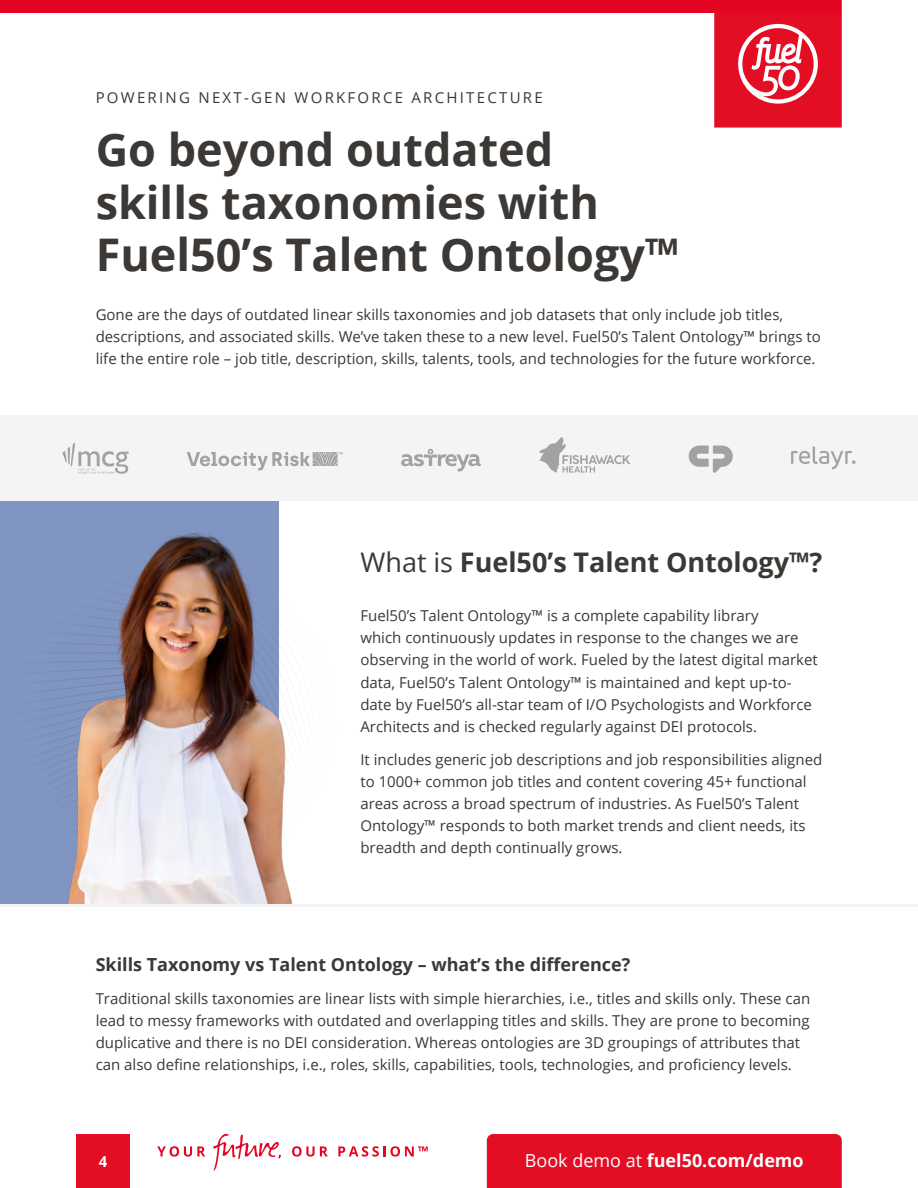
<style>
.page{position:relative;width:918px;height:1188px;background:#fff}
.page>*{position:absolute;margin:0;border:0;box-sizing:border-box;transform-origin:0 0}
.t1{font:700 45px/52.5px "Open Sans";color:#3b3835}
.t2{font:700 27px "Open Sans";color:#3b3835}
.t3{font:700 18px "Open Sans";color:#3b3835}
.t4{font:700 18px "Open Sans";color:#fff}
.t5{font:15px/22.2px "Open Sans";color:#3b3835}
.t6{font:15px "Open Sans";letter-spacing:.15em;color:#3b3835}
.t7{font:700 15px "Open Sans";color:#fff}
.s1{font-weight:400}
</style>
<div class="page">
<div style="left:76px;top:1134px;width:54px;height:54px;background:#e30d24"></div>
<svg style="left:714px;top:0;width:128px;height:128px;background:#e73245"></svg>
<div style="left:0;top:0;width:841px;height:13px;background:#e40523"></div>
<svg style="left:157px;top:1146px;width:48px;height:11px"></svg>
<svg style="left:213px;top:1134px;width:68px;height:37px"></svg>
<svg style="left:292px;top:1146px;width:36px;height:11px"></svg>
<svg style="left:338px;top:1146px;width:90px;height:11px"></svg>
<div style="left:487px;top:1134px;width:355px;height:54px;background:#e30d24"></div>
<div style="left:0;top:415px;width:918px;height:86px;background:#f4f4f4"></div>
<img style="left:59px;top:527px;width:242px;height:377px">
<svg style="left:62px;top:442px;width:67px;height:32px"></svg>
<svg style="left:187px;top:452px;width:156px;height:18px"></svg>
<svg style="left:791px;top:447px;width:65px;height:22px"></svg>
<svg style="left:401px;top:449px;width:80px;height:23px"></svg>
<svg style="left:539px;top:437px;width:91px;height:36px"></svg>
<svg style="left:689px;top:446px;width:44px;height:27px"></svg>
<hr style="left:0;top:904px;width:918px;height:2px;background:#f4f4f4">
<p class="t6" style="left:96px;top:87px;width:449px">POWERING NEXT-GEN WORKFORCE ARCHITECTURE</p>
<h1 class="t1" style="left:96px;top:122px;width:585px">Go beyond outdated<br>skills taxonomies with<br>Fuel50’s Talent Ontology™</h1>
<p class="t5" style="left:96px;top:303px;width:727px">Gone are the days of outdated linear skills taxonomies and job datasets that only include job titles, descriptions, and associated skills. We’ve taken these to a new level. Fuel50’s Talent Ontology™ brings to life the entire role – job title, description, skills, talents, tools, and technologies for the future workforce.</p>
<h2 class="t2" style="left:360px;top:543px;width:463px"><span class="s1">What is</span> Fuel50’s Talent Ontology™?</h2>
<p class="t5" style="left:360px;top:604px;width:459px">Fuel50’s Talent Ontology™ is a complete capability library<br>which continuously updates in response to the changes we are observing in the world of work. Fueled by the latest digital market data, Fuel50’s Talent Ontology™ is maintained and kept up-to&shy;date by Fuel50’s all-star team of I/O Psychologists and Workforce Architects and is checked regularly against DEI protocols.</p>
<p class="t5" style="left:360px;top:748px;width:463px">It includes generic job descriptions and job responsibilities aligned to 1000+ common job titles and content covering 45+ functional areas across a broad spectrum of industries. As Fuel50’s Talent Ontology™ responds to both market trends and client needs, its breadth and depth continually grows.</p>
<p class="t3" style="left:96px;top:952px;width:536px">Skills Taxonomy vs Talent Ontology – what’s the difference?</p>
<p class="t5" style="left:96px;top:987px;width:716px">Traditional skills taxonomies are linear lists with simple hierarchies, i.e., titles and skills only. These can lead to messy frameworks with outdated and overlapping titles and skills. They are prone to becoming duplicative and there is no DEI consideration. Whereas ontologies are 3D groupings of attributes that can also define relationships, i.e., roles, skills, capabilities, tools, technologies, and proficiency levels.</p>
<p class="t7" style="left:99px;top:1151px;width:10px">4</p>
<p class="t4" style="left:525px;top:1148px;width:280px"><span class="s1">Book demo at</span> fuel50.com/demo</p>
</div>
